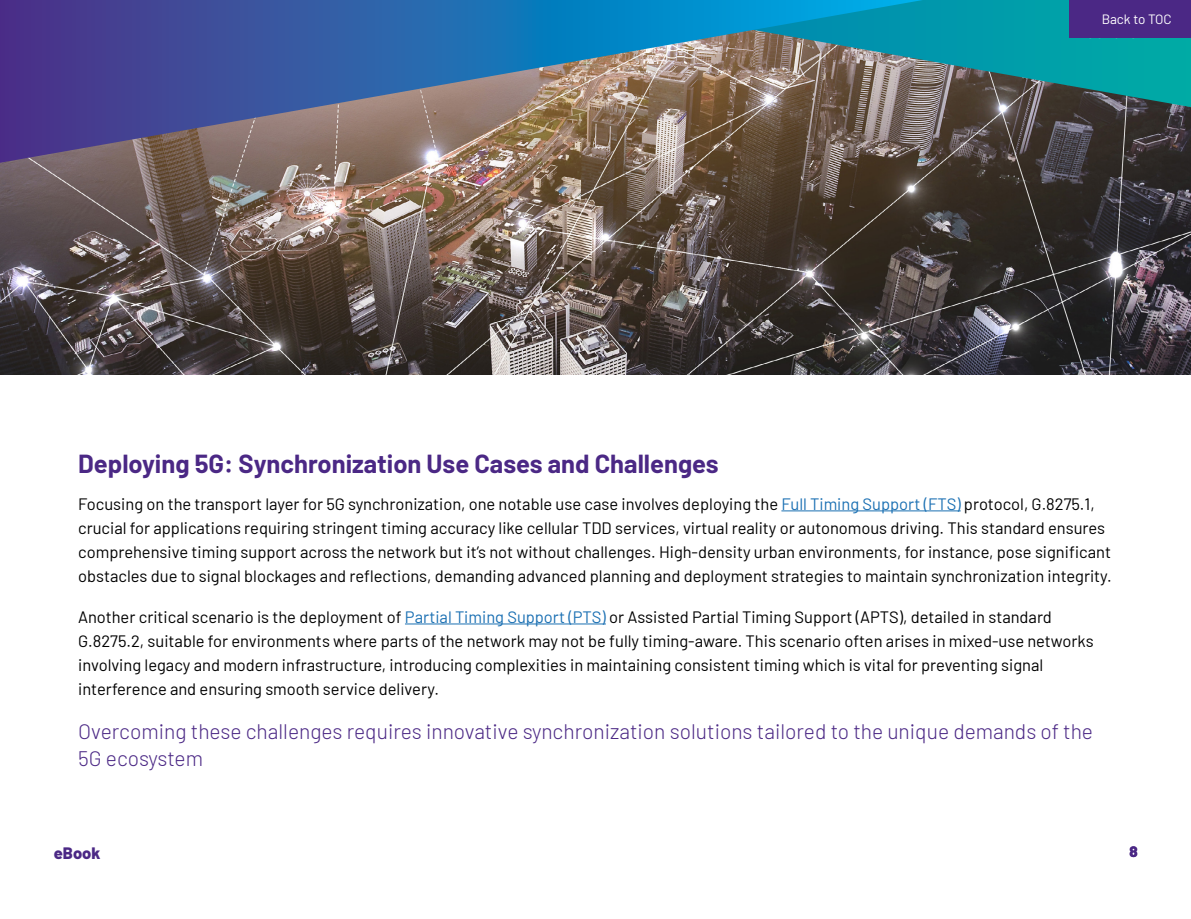
<style>
.page{position:relative;width:1191px;height:919px;background:#fff}
.page>*{position:absolute;margin:0;border:0;box-sizing:border-box;transform-origin:0 0}
.t1{font:700 25.5px "Barlow";color:#4b2885}
.t2{font:300 21px/27px "Barlow";color:#4b2885}
.t3{font:16.5px/24px "Barlow";color:#000}
.t4{font:800 16.5px "Barlow";color:#4b2885}
.t5{font:800 15px "Barlow";color:#4b2885}
.t6{font:13.5px "Barlow";letter-spacing:-.005em;color:#fff}
.s1{color:#1b70b3}
</style>
<div class="page">
<img style="left:0;top:130px;width:1191px;height:244px">
<svg style="left:935px;top:0;width:256px;height:130px;background:#227e81"></svg>
<svg style="left:0;top:0;width:935px;height:166px;background:#5b6b89"></svg>
<div style="left:1069px;top:0;width:122px;height:38px;background:#4b2885"></div>
<hr style="left:781px;top:510px;width:179px;height:1px;background:#1b70b3">
<hr style="left:405px;top:623px;width:201px;height:1px;background:#1b70b3">
<p class="t6" style="left:1101px;top:9px;width:72px">Back to TOC</p>
<h1 class="t1" style="left:78px;top:445px;width:642px">Deploying 5G: Synchronization Use Cases and Challenges</h1>
<p class="t3" style="left:78px;top:490px;width:1035px">Focusing on the transport layer for 5G synchronization, one notable use case involves deploying the <span class="s1">Full Timing Support (FTS)</span> protocol, G.8275.1, crucial for applications requiring stringent timing accuracy like cellular TDD services, virtual reality or autonomous driving. This standard ensures comprehensive timing support across the network but it’s not without challenges. High-density urban environments, for instance, pose significant obstacles due to signal blockages and reflections, demanding advanced planning and deployment strategies to maintain synchronization integrity.</p>
<p class="t3" style="left:78px;top:603px;width:1017px">Another critical scenario is the deployment of <span class="s1">Partial Timing Support (PTS)</span> or Assisted Partial Timing Support (APTS), detailed in standard G.8275.2, suitable for environments where parts of the network may not be fully timing-aware. This scenario often arises in mixed-use networks involving legacy and modern infrastructure, introducing complexities in maintaining consistent timing which is vital for preventing signal interference and ensuring smooth service delivery.</p>
<p class="t2" style="left:78px;top:716px;width:1016px">Overcoming these challenges requires innovative synchronization solutions tailored to the unique demands of the<br>5G ecosystem</p>
<p class="t4" style="left:54px;top:840px;width:48px">eBook</p>
<p class="t5" style="left:1129px;top:840px;width:10px">8</p>
</div>
